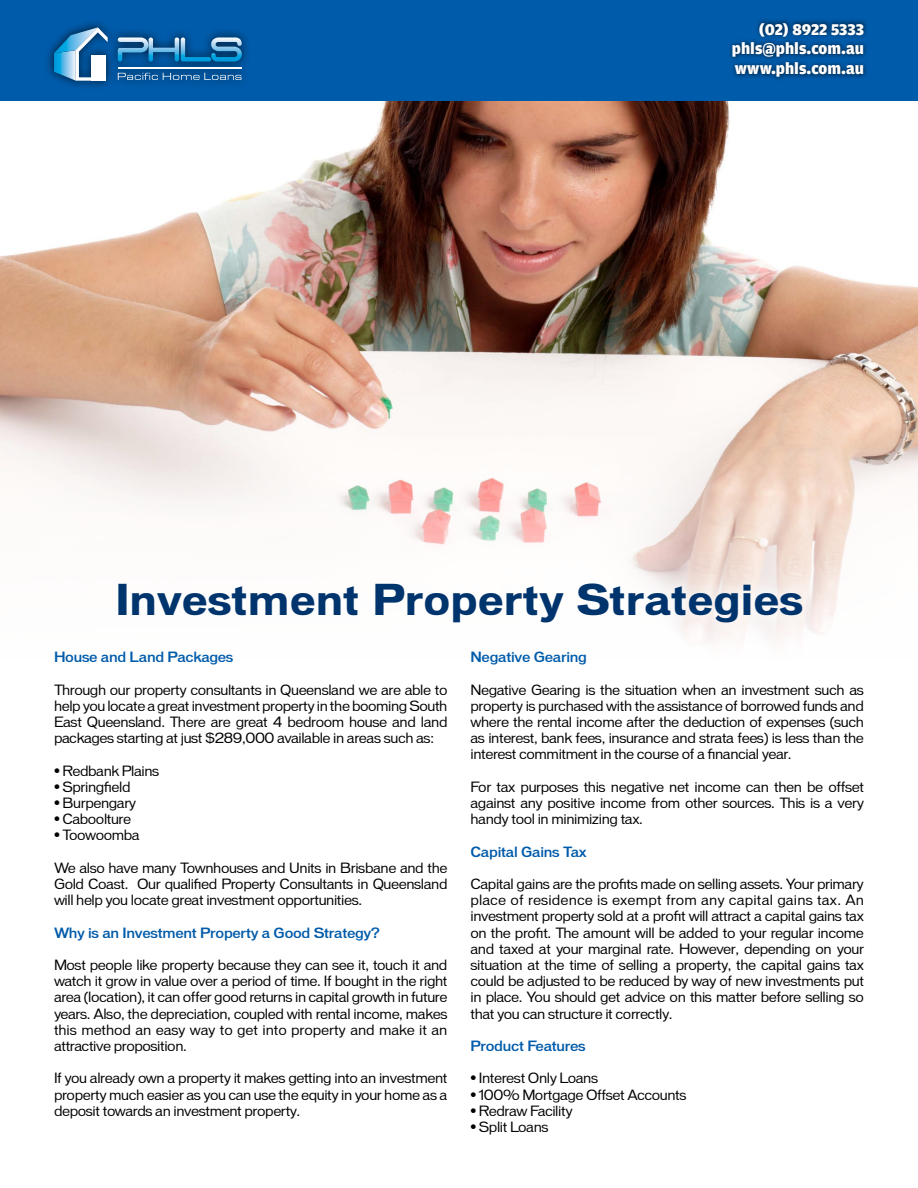
<style>
.page{position:relative;width:918px;height:1188px;background:#fff}
.page>*{position:absolute;margin:0;border:0;box-sizing:border-box;transform-origin:0 0}
.t1{font:700 40.5px "Vonnes";color:#00346d}
.t2{font:900 16.5px/19.8px "Amplitude";color:#fff;text-align:justify}
.t3{font:13.5px/16.2px "Vonnes";letter-spacing:-.03em;color:#000;text-align:justify}
.t4{font:500 13.5px "Vonnes";letter-spacing:-.02em;color:#005baa}
</style>
<div class="page">
<img style="left:0;top:100px;width:918px;height:266px">
<svg style="left:0;top:366px;width:918px;height:272px;fill:#fbf7f4"></svg>
<div style="left:105px;top:570px;width:710px;height:66px;background:#fff"></div>
<div style="left:0;top:0;width:918px;height:100px;background:#005baa"></div>
<div style="left:44px;top:19px;width:207px;height:71px;background:#000;opacity:.75"></div>
<svg style="left:118px;top:73px;width:124px;height:7px"></svg>
<svg style="left:118px;top:37px;width:124px;height:25px"></svg>
<hr style="left:118px;top:67px;width:124px;height:1px;background:#fff">
<svg style="left:54px;top:27px;width:54px;height:54px;background:#4389ba"></svg>
<div style="left:91px;top:55px;width:15px;height:26px;background:#fff"></div>
<div style="left:728px;top:18px;width:140px;height:64px;background:#000;opacity:.75"></div>
<p class="t2" style="left:732px;top:19px;width:134px;text-indent:27px">(02) 8922 5333 phls@phls.com.au www.phls.com.au</p>
<h1 class="t1" style="left:115px;top:576px;width:689px">Investment Property Strategies</h1>
<p class="t4" style="left:54px;top:649px;width:181px">House and Land Packages</p>
<p class="t3" style="left:54px;top:681px;width:395px">Through our property consultants in Queensland we are able to help you locate a great investment property in the booming South East Queensland. There are great 4 bedroom house and land packages starting at just $289,000 available in areas such as:</p>
<p class="t3" style="left:54px;top:762px;width:107px">• Redbank Plains</p>
<p class="t3" style="left:54px;top:779px;width:78px">• Springfield</p>
<p class="t3" style="left:54px;top:795px;width:84px">• Burpengary</p>
<p class="t3" style="left:54px;top:811px;width:79px">• Caboolture</p>
<p class="t3" style="left:54px;top:827px;width:87px">• Toowoomba</p>
<p class="t3" style="left:54px;top:860px;width:395px">We also have many Townhouses and Units in Brisbane and the Gold Coast. Our qualified Property Consultants in Queensland will help you locate great investment opportunities.</p>
<p class="t4" style="left:54px;top:925px;width:328px">Why is an Investment Property a Good Strategy?</p>
<p class="t3" style="left:54px;top:957px;width:395px">Most people like property because they can see it, touch it and watch it grow in value over a period of time. If bought in the right area (location), it can offer good returns in capital growth in future years. Also, the depreciation, coupled with rental income, makes this method an easy way to get into property and make it an attractive proposition.</p>
<p class="t3" style="left:54px;top:1070px;width:395px">If you already own a property it makes getting into an investment property much easier as you can use the equity in your home as a deposit towards an investment property.</p>
<p class="t4" style="left:470px;top:649px;width:118px">Negative Gearing</p>
<p class="t3" style="left:470px;top:681px;width:395px">Negative Gearing is the situation when an investment such as property is purchased with the assistance of borrowed funds and where the rental income after the deduction of expenses (such as interest, bank fees, insurance and strata fees) is less than the interest commitment in the course of a financial year.</p>
<p class="t3" style="left:470px;top:779px;width:395px">For tax purposes this negative net income can then be offset against any positive income from other sources. This is a very handy tool in minimizing tax.</p>
<p class="t4" style="left:470px;top:844px;width:118px">Capital Gains Tax</p>
<p class="t3" style="left:470px;top:876px;width:395px">Capital gains are the profits made on selling assets. Your primary place of residence is exempt from any capital gains tax. An investment property sold at a profit will attract a capital gains tax on the profit. The amount will be added to your regular income and taxed at your marginal rate. However, depending on your situation at the time of selling a property, the capital gains tax could be adjusted to be reduced by way of new investments put in place. You should get advice on this matter before selling so that you can structure it correctly.</p>
<p class="t4" style="left:470px;top:1038px;width:117px">Product Features</p>
<p class="t3" style="left:470px;top:1070px;width:129px">• Interest Only Loans</p>
<p class="t3" style="left:470px;top:1086px;width:218px">• 100% Mortgage Offset Accounts</p>
<p class="t3" style="left:470px;top:1103px;width:104px">• Redraw Facility</p>
<p class="t3" style="left:470px;top:1119px;width:80px">• Split Loans</p>
</div>
